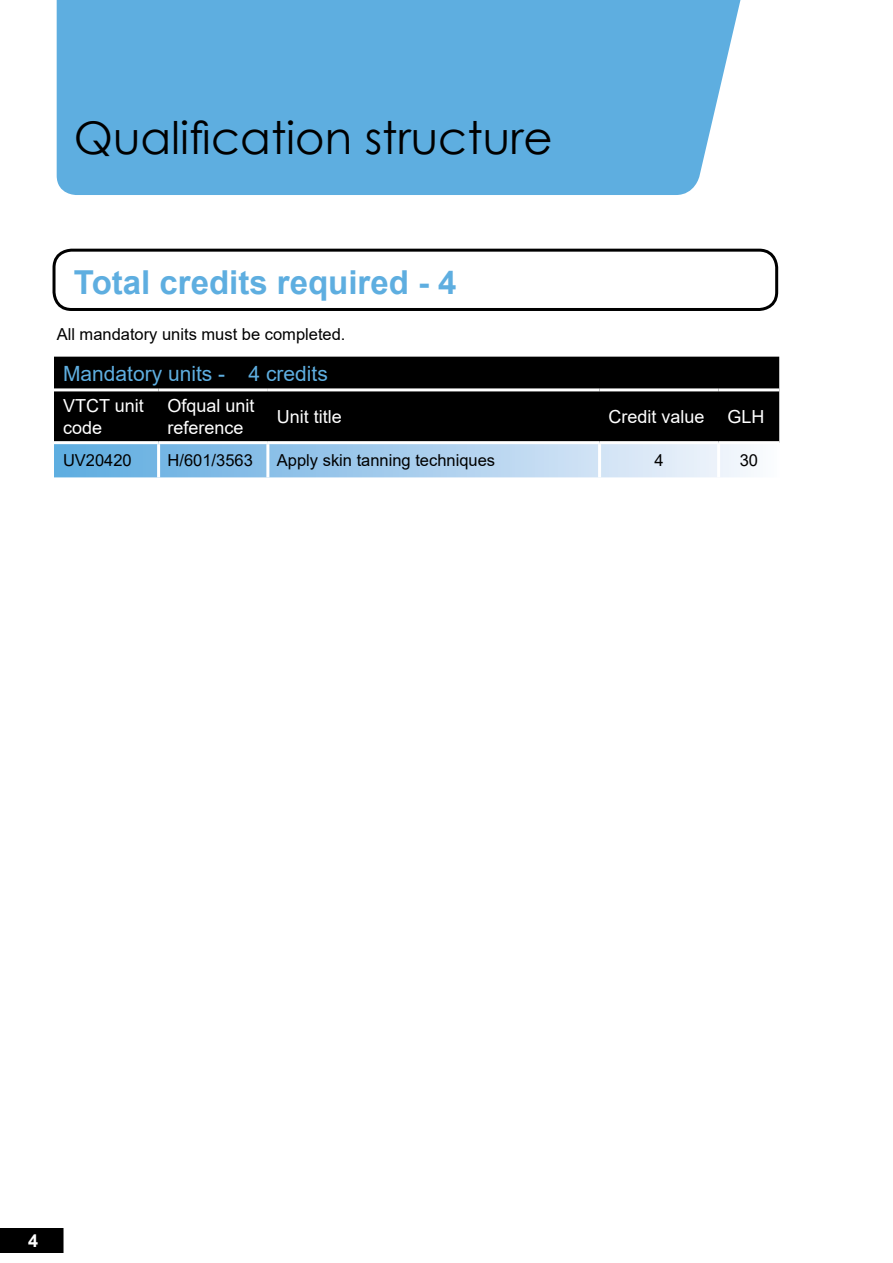
<style>
.page{position:relative;width:893px;height:1263px;background:#fff}
.page>*{position:absolute;margin:0;border:0;box-sizing:border-box;transform-origin:0 0}
.t1{font:45px "Century Gothic";color:#000}
.t2{font:700 33px "Arial";color:#5eaee0}
.t3{font:21px "Arial";color:#5eaee0}
.t4{font:18px/21.6px "Arial";color:#fff}
.t5{font:700 18px "Arial";color:#fff}
.t6{font:16.5px "Arial";color:#000}
</style>
<div class="page">
<div style="left:56px;top:0;width:685px;height:195px;background:#5eaee0"></div>
<div style="left:54px;top:357px;width:725px;height:84px;background:#000"></div>
<svg style="left:54px;top:444px;width:697px;height:33px"></svg>
<hr style="left:157px;top:444px;width:3px;height:33px;background:#fff">
<hr style="left:266px;top:444px;width:3px;height:33px;background:#fff">
<hr style="left:598px;top:444px;width:3px;height:33px;background:#fff">
<hr style="left:717px;top:444px;width:3px;height:33px;background:#fff">
<hr style="left:54px;top:388px;width:105px;height:3px;background:#fff">
<hr style="left:159px;top:388px;width:109px;height:3px;background:#fff">
<hr style="left:268px;top:388px;width:332px;height:3px;background:#fff">
<hr style="left:600px;top:388px;width:119px;height:3px;background:#fff">
<hr style="left:719px;top:388px;width:60px;height:3px;background:#fff">
<div style="left:53px;top:249px;width:725px;height:62px;border:3px solid #000;border-radius:18px"></div>
<div style="left:0;top:1228px;width:63px;height:25px;background:#000"></div>
<h1 class="t1" style="left:74px;top:106px;width:480px">Qualification structure</h1>
<h2 class="t2" style="left:74px;top:259px;width:384px">Total credits required - 4</h2>
<p class="t6" style="left:57px;top:323px;width:290px">All mandatory units must be completed.</p>
<p class="t3" style="left:63px;top:359px;width:266px">Mandatory units - 4 credits</p>
<p class="t4" style="left:63px;top:395px;width:82px">VTCT unit code</p>
<p class="t4" style="left:168px;top:395px;width:89px">Ofqual unit reference</p>
<p class="t4" style="left:277px;top:406px;width:67px">Unit title</p>
<p class="t4" style="left:609px;top:406px;width:98px">Credit value</p>
<p class="t4" style="left:728px;top:406px;width:39px">GLH</p>
<p class="t6" style="left:63px;top:449px;width:70px">UV20420</p>
<p class="t6" style="left:168px;top:449px;width:87px">H/601/3563</p>
<p class="t6" style="left:277px;top:449px;width:220px">Apply skin tanning techniques</p>
<p class="t6" style="left:654px;top:449px;width:11px">4</p>
<p class="t6" style="left:740px;top:449px;width:20px">30</p>
<p class="t5" style="left:28px;top:1228px;width:12px">4</p>
</div>
